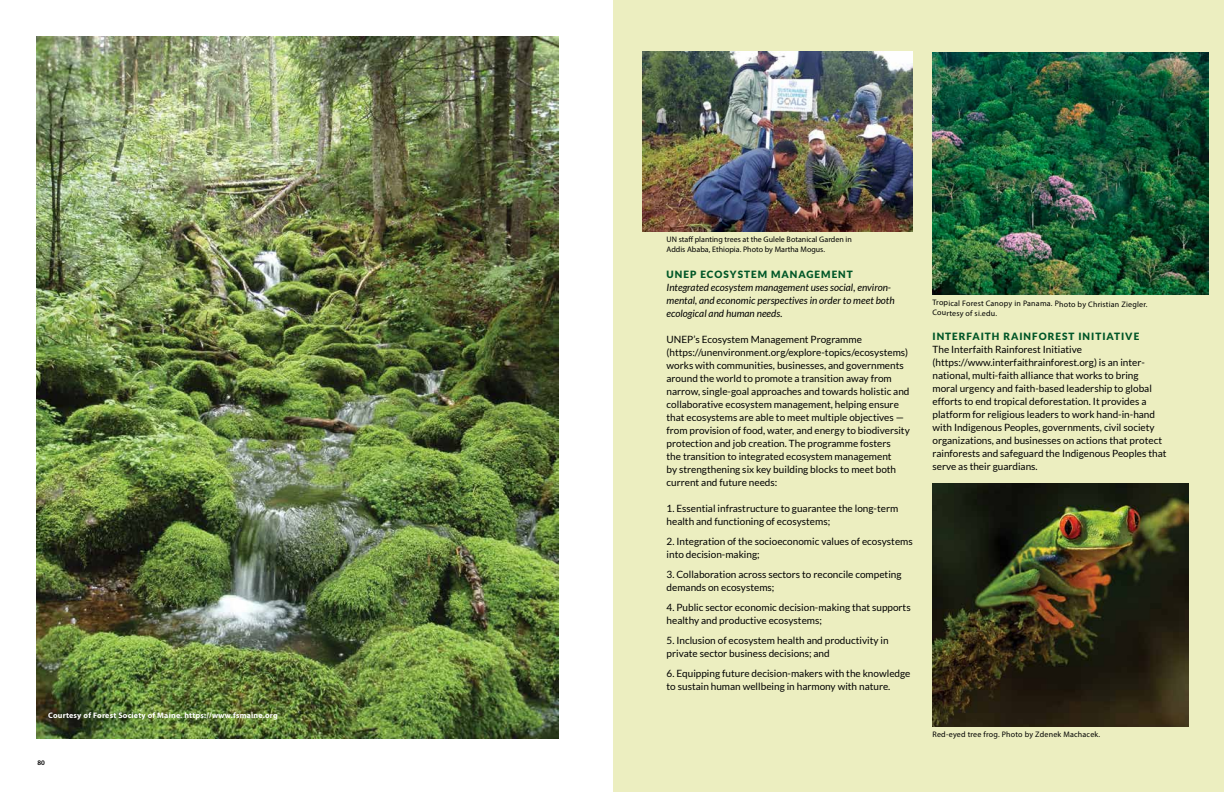
<style>
.page{position:relative;width:1224px;height:792px;background:#fff}
.page>*{position:absolute;margin:0;border:0;box-sizing:border-box;transform-origin:0 0}
.t1{font:10px/13px "Lato";color:#000}
.t2{font:italic 10px/13px "Lato";color:#000}
.t3{font:900 10px "Lato";letter-spacing:.1em;color:#005627}
.t4{font:8px/10px "Myriad Pro";letter-spacing:.01em;color:#000}
.t5{font:700 8px "Myriad Pro";letter-spacing:.025em;color:#fff}
.t6{font:600 7px "Myriad Pro";color:#000}
</style>
<div class="page">
<div style="left:613px;top:0;width:611px;height:792px;background:#eceec0"></div>
<img style="left:36px;top:36px;width:523px;height:702px">
<img style="left:643px;top:52px;width:270px;height:180px">
<img style="left:933px;top:484px;width:256px;height:243px">
<img style="left:933px;top:52px;width:275px;height:243px">
<p class="t5" style="left:48px;top:710px;width:231px">Courtesy of Forest Society of Maine. https://www.fsmaine.org</p>
<p class="t6" style="left:38px;top:758px;width:9px">80</p>
<p class="t4" style="left:667px;top:234px;width:187px">UN staff planting trees at the Gulele Botanical Garden in<br>Addis Ababa, Ethiopia. Photo by Martha Mogus.</p>
<p class="t3" style="left:667px;top:268px;width:42px">UNEP ECOS</p>
<p class="t3" style="left:730px;top:268px;width:15px">YSTE</p>
<p class="t3" style="left:758px;top:268px;width:33px">M MANAGE</p>
<p class="t3" style="left:821px;top:268px;width:19px">MENT</p>
<p class="t2" style="left:667px;top:281px;width:230px">Integrated ecosystem management uses social, environ&shy;mental, and economic perspectives in order to meet both ecological and human needs.</p>
<p class="t1" style="left:667px;top:333px;width:245px">UNEP’s Ecosystem Management Programme (https://unenvironment.org/explore-topics/ecosystems) works with communities, businesses, and governments around the world to promote a transition away from narrow, single-goal approaches and towards holistic and collaborative ecosystem management, helping ensure that ecosystems are able to meet multiple objectives — from provision of food, water, and energy to biodiversity protection and job creation. The programme fosters<br>the transition to integrated ecosystem management<br>by strengthening six key building blocks to meet both current and future needs:</p>
<p class="t1" style="left:667px;top:502px;width:233px">1. Essential infrastructure to guarantee the long-term health and functioning of ecosystems;</p>
<p class="t1" style="left:667px;top:535px;width:248px">2. Integration of the socioeconomic values of ecosystems into decision-making;</p>
<p class="t1" style="left:667px;top:568px;width:237px">3. Collaboration across sectors to reconcile competing demands on ecosystems;</p>
<p class="t1" style="left:667px;top:601px;width:246px">4. Public sector economic decision-making that supports healthy and productive ecosystems;</p>
<p class="t1" style="left:667px;top:634px;width:224px">5. Inclusion of ecosystem health and productivity in private sector business decisions; and</p>
<p class="t1" style="left:667px;top:667px;width:245px">6. Equipping future decision-makers with the knowledge to sustain human wellbeing in harmony with nature.</p>
<p class="t4" style="left:932px;top:299px;width:217px;line-height:9.4px">Tropical Forest Canopy in Panama. Photo by Christian Ziegler.<br>Courtesy of si.edu.</p>
<p class="t3" style="left:933px;top:330px;width:208px">INTERFAITH RAINFOREST INITIATIVE</p>
<p class="t1" style="left:933px;top:343px;width:236px">The Interfaith Rainforest Initiative (https://www.interfaithrainforest.org) is an inter&shy;national, multi-faith alliance that works to bring<br>moral urgency and faith-based leadership to global efforts to end tropical deforestation. It provides a platform for religious leaders to work hand-in-hand with Indigenous Peoples, governments, civil society organizations, and businesses on actions that protect rainforests and safeguard the Indigenous Peoples that serve as their guardians.</p>
<p class="t4" style="left:933px;top:729px;width:169px">Red-eyed tree frog. Photo by Zdenek Machacek.</p>
</div>
